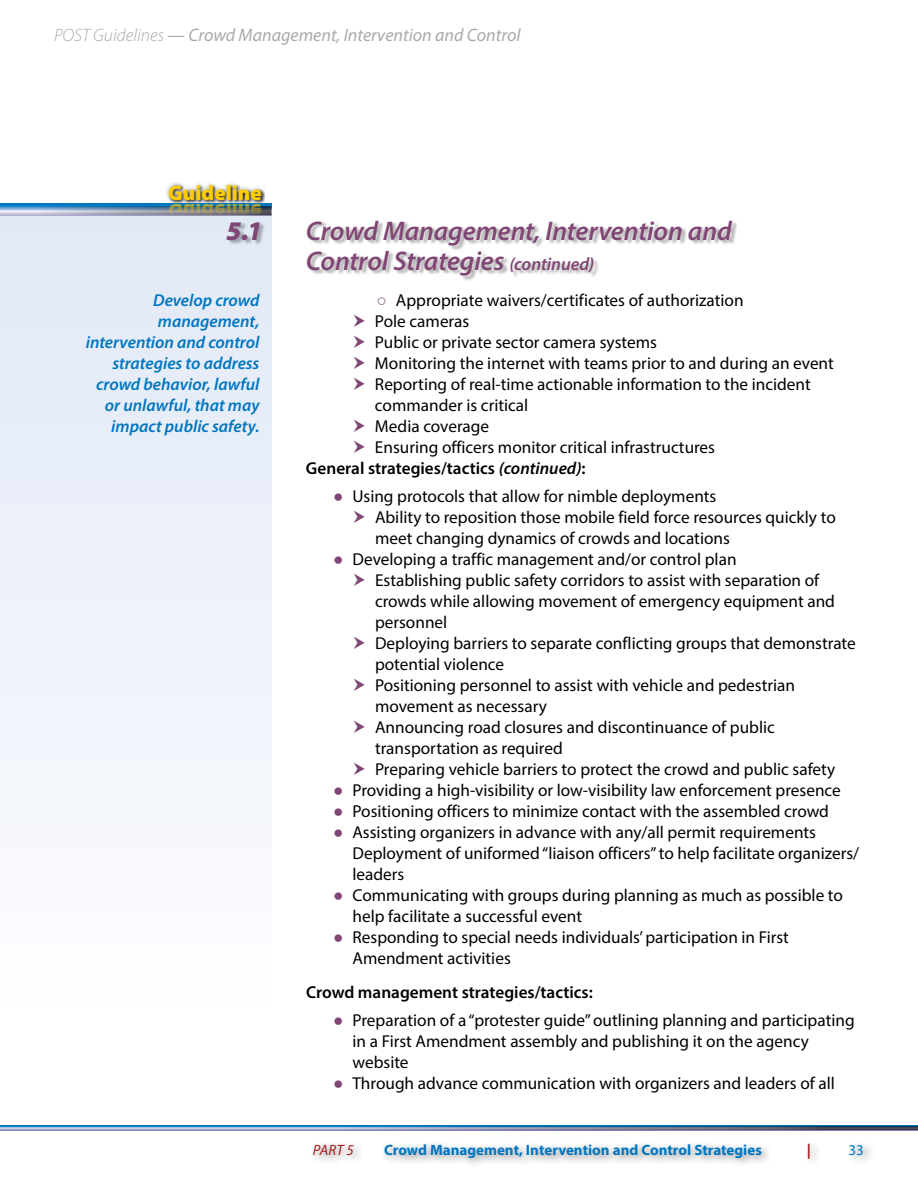
<style>
.page{position:relative;width:918px;height:1188px;background:#fff}
.page>*{position:absolute;margin:0;border:0;box-sizing:border-box;transform-origin:0 0}
.t1{font:italic 600 27px/30px "Myriad Pro";letter-spacing:-.005em;color:#804674}
.t2{font:italic 900 27px "Myriad Pro";color:#804674}
.t3{font:900 21px "Myriad Pro";color:#ffcd00}
.t4{font:italic 18px "Myriad Pro";color:#a7a9ac}
.t5{font:17.25px/21px "Myriad Pro";color:#000}
.t6{font:italic 600 17.25px/21px "Myriad Pro";color:#0076c0;text-align:right}
.t7{font:600 17.25px "Myriad Pro";color:#000}
.t8{font:700 15px "Myriad Pro";color:#0076c0}
.t9{font:italic 15px "Myriad Pro";color:#a91e1e}
.t10{font:15px "Myriad Pro";color:#0076c0}
.t11{font:700 15px "Myriad Pro";color:#a91e1e}
.s1{font-weight:300}
.s2{font-size:18px}
.s3{font-family:"Impact";color:#804674}
.s4{font-style:italic}
</style>
<div class="page">
<div style="left:0;top:211px;width:272px;height:917px;background:linear-gradient(to bottom,#e1e8f6,#fff)"></div>
<svg style="left:0;top:204px;width:27px;height:11px"></svg>
<div style="left:165px;top:179px;width:102px;height:26px;background:#000;opacity:.4"></div>
<svg style="left:1px;top:1126px;width:325px;height:4px"></svg>
<svg style="left:326px;top:1126px;width:592px;height:4px;background:#587492"></svg>
<div style="left:309px;top:1139px;width:565px;height:30px;background:#000;opacity:.4"></div>
<div style="left:229px;top:222px;width:508px;height:60px;background:#000;opacity:.3"></div>
<svg style="left:27px;top:204px;width:245px;height:15px;background:#7e9dba"></svg>
<p class="t4" style="left:54px;top:24px;width:468px"><span class="s1">POST Guidelines</span> — Crowd Management, Intervention and Control</p>
<p class="t3" style="left:168px;top:179px;width:95px">Guideline</p>
<h3 class="t2" style="left:226px;top:213px;width:38px">5.1</h3>
<h3 class="t1" style="left:306px;top:215px;width:427px">Crowd Management, Intervention and<br>Control Strategies <span class="s2">(continued)</span></h3>
<p class="t6" style="left:86px;top:289px;width:175px">Develop crowd management, intervention and control strategies to address crowd behavior, lawful or unlawful, that may impact public safety.</p>
<p class="t5" style="left:376px;top:289px;width:369px"><span class="s3">○</span> Appropriate waivers/certificates of authorization</p>
<p class="t5" style="left:375px;top:310px;width:96px">Pole cameras</p>
<p class="t5" style="left:375px;top:331px;width:283px">Public or private sector camera systems</p>
<p class="t5" style="left:375px;top:352px;width:460px">Monitoring the internet with teams prior to and during an event</p>
<p class="t5" style="left:375px;top:373px;width:437px">Reporting of real-time actionable information to the incident commander is critical</p>
<p class="t5" style="left:375px;top:415px;width:116px">Media coverage</p>
<p class="t5" style="left:375px;top:436px;width:342px">Ensuring officers monitor critical infrastructures</p>
<h4 class="t7" style="left:306px;top:457px;width:281px">General strategies/tactics <span class="s4">(continued)</span>:</h4>
<p class="t5" style="left:333px;top:485px;width:385px"><span class="s3">●</span> Using protocols that allow for nimble deployments</p>
<p class="t5" style="left:375px;top:506px;width:462px">Ability to reposition those mobile field force resources quickly to meet changing dynamics of crowds and locations</p>
<p class="t5" style="left:333px;top:548px;width:405px"><span class="s3">●</span> Developing a traffic management and/or control plan</p>
<p class="t5" style="left:375px;top:569px;width:462px">Establishing public safety corridors to assist with separation of crowds while allowing movement of emergency equipment and personnel</p>
<p class="t5" style="left:375px;top:632px;width:482px">Deploying barriers to separate conflicting groups that demonstrate potential violence</p>
<p class="t5" style="left:375px;top:674px;width:422px">Positioning personnel to assist with vehicle and pedestrian movement as necessary</p>
<p class="t5" style="left:375px;top:716px;width:401px">Announcing road closures and discontinuance of public transportation as required</p>
<p class="t5" style="left:375px;top:758px;width:462px">Preparing vehicle barriers to protect the crowd and public safety</p>
<p class="t5" style="left:333px;top:779px;width:509px"><span class="s3">●</span> Providing a high-visibility or low-visibility law enforcement presence</p>
<p class="t5" style="left:333px;top:800px;width:497px"><span class="s3">●</span> Positioning officers to minimize contact with the assembled crowd</p>
<p class="t5" style="left:353px;top:821px;width:508px;text-indent:-19px"><span class="s3">●</span> Assisting organizers in advance with any/all permit requirements<br>Deployment of uniformed “liaison officers” to help facilitate organizers/ leaders</p>
<p class="t5" style="left:353px;top:884px;width:492px;text-indent:-19px"><span class="s3">●</span> Communicating with groups during planning as much as possible to help facilitate a successful event</p>
<p class="t5" style="left:353px;top:926px;width:438px;text-indent:-19px"><span class="s3">●</span> Responding to special needs individuals’ participation in First<br>Amendment activities</p>
<h4 class="t7" style="left:306px;top:981px;width:288px">Crowd management strategies/tactics:</h4>
<p class="t5" style="left:353px;top:1009px;width:504px;text-indent:-19px"><span class="s3">●</span> Preparation of a “protester guide” outlining planning and participating in a First Amendment assembly and publishing it on the agency website</p>
<p class="t5" style="left:333px;top:1072px;width:503px"><span class="s3">●</span> Through advance communication with organizers and leaders of all</p>
<p class="t9" style="left:313px;top:1141px;width:43px">PART 5</p>
<p class="t8" style="left:384px;top:1140px;width:379px">Crowd Management, Intervention and Control Strategies</p>
<p class="t11" style="left:807px;top:1140px;width:6px">|</p>
<p class="t10" style="left:849px;top:1141px;width:17px">33</p>
</div>
